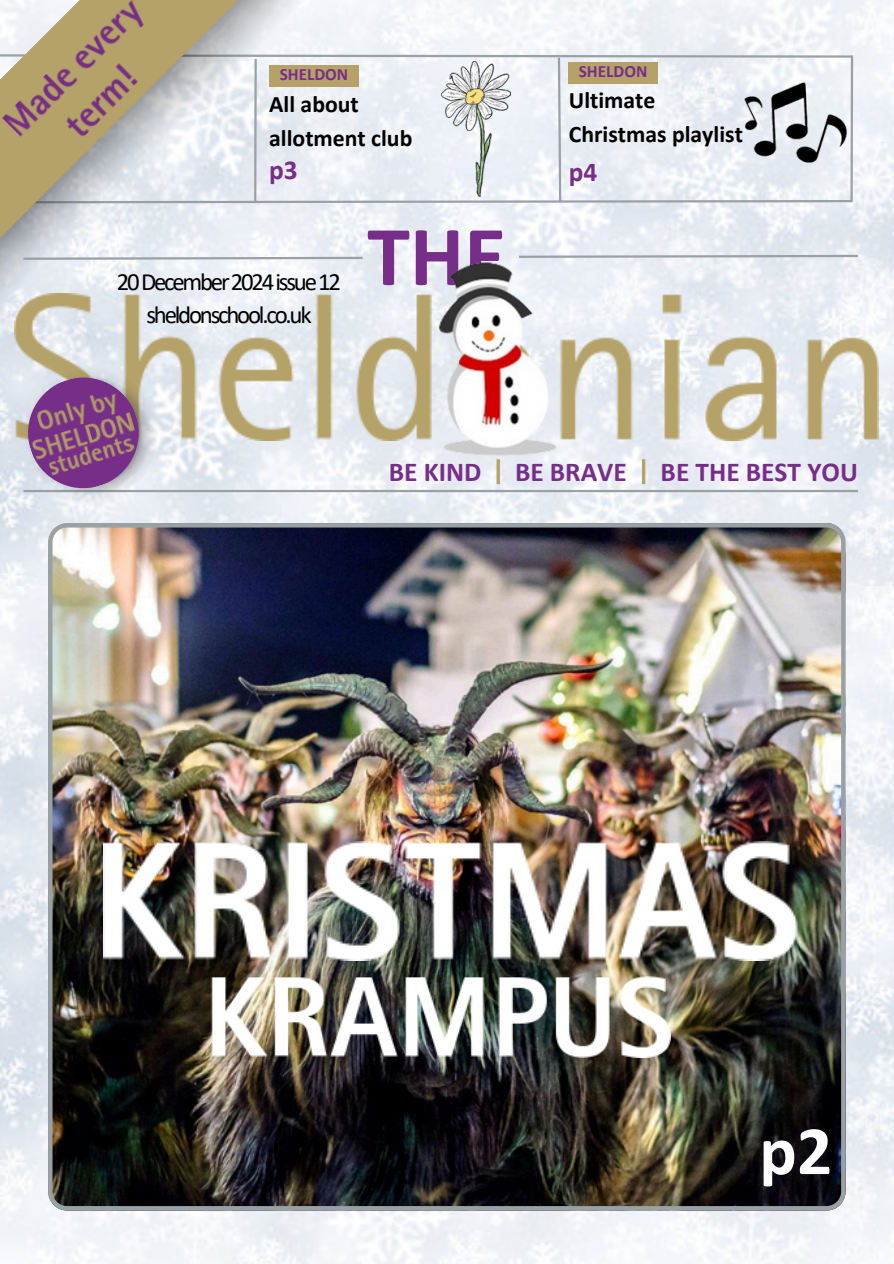
<style>
.page{position:relative;width:894px;height:1264px;background:#fff}
.page>*{position:absolute;margin:0;border:0;box-sizing:border-box;transform-origin:0 0}
.t1{font:700 85.95px "Calibri";color:#772e89}
.t2{font:700 69.75px "Calibri";color:#fff}
.t3{font:700 27.3px "Calibri";color:#772e89}
.t4{font:24.75px/33.8px "Calibri";letter-spacing:-.09em;color:#000;text-align:center}
.t5{font:700 23.7px/33.2px "Calibri";color:#000}
.t6{font:700 17.25px "Calibri";color:#772e89}
</style>
<div class="page">
<img style="left:0;top:586px;width:893px;height:677px">
<img style="left:0;top:0;width:469px;height:449px">
<svg style="left:0;top:0;width:432px;height:373px;fill:#ebeff5"></svg>
<img style="left:15px;top:293px;width:863px;height:148px">
<svg style="left:0;top:53px;width:854px;height:151px"></svg>
<svg style="left:21px;top:256px;width:343px;height:5px"></svg>
<hr style="left:23px;top:490px;width:834px;height:2px;background:#9aa1a5">
<svg style="left:21px;top:367px;width:137px;height:135px;background:#c5bcc9"></svg>
<img style="left:36px;top:388px;width:85px;height:24px">
<img style="left:31px;top:412px;width:104px;height:48px">
<img style="left:47px;top:433px;width:88px;height:42px">
<img style="left:2px;top:0;width:174px;height:168px">
<svg style="left:641px;top:459px;width:4px;height:25px"></svg>
<div style="left:269px;top:65px;width:89px;height:22px;background:#b5a269"></div>
<div style="left:568px;top:62px;width:89px;height:22px;background:#b5a269"></div>
<svg style="left:607px;top:254px;width:253px;height:5px"></svg>
<img style="left:48px;top:523px;width:796px;height:687px">
<img style="left:103px;top:841px;width:723px;height:119px">
<img style="left:194px;top:976px;width:476px;height:81px">
<img style="left:441px;top:61px;width:69px;height:135px">
<img style="left:714px;top:54px;width:162px;height:136px">
<img style="left:388px;top:203px;width:219px;height:311px">
<h4 class="t6" style="left:279px;top:67px;width:70px">SHELDON</h4>
<h5 class="t6" style="left:578px;top:64px;width:70px">SHELDON</h5>
<p class="t5" style="left:269px;top:90px;width:145px">All about allotment club</p>
<p class="t5" style="left:568px;top:86px;width:175px">Ultimate<br>Christmas playlist</p>
<p class="t3" style="left:269px;top:159px;width:30px">p3</p>
<h6 class="t4" style="left:117px;top:266px;width:225px">20December2024issue12 sheldonschool.co.uk</h6>
<p class="t1" style="left:367px;top:220px;width:140px">THE</p>
<p class="t3" style="left:568px;top:161px;width:30px">p4</p>
<p class="t3" style="left:389px;top:461px;width:94px">BE KIND</p>
<p class="t3" style="left:515px;top:461px;width:113px">BE BRAVE</p>
<p class="t3" style="left:660px;top:461px;width:199px">BE THE BEST YOU</p>
<p class="t2" style="left:759px;top:1121px;width:74px">p2</p>
</div>
